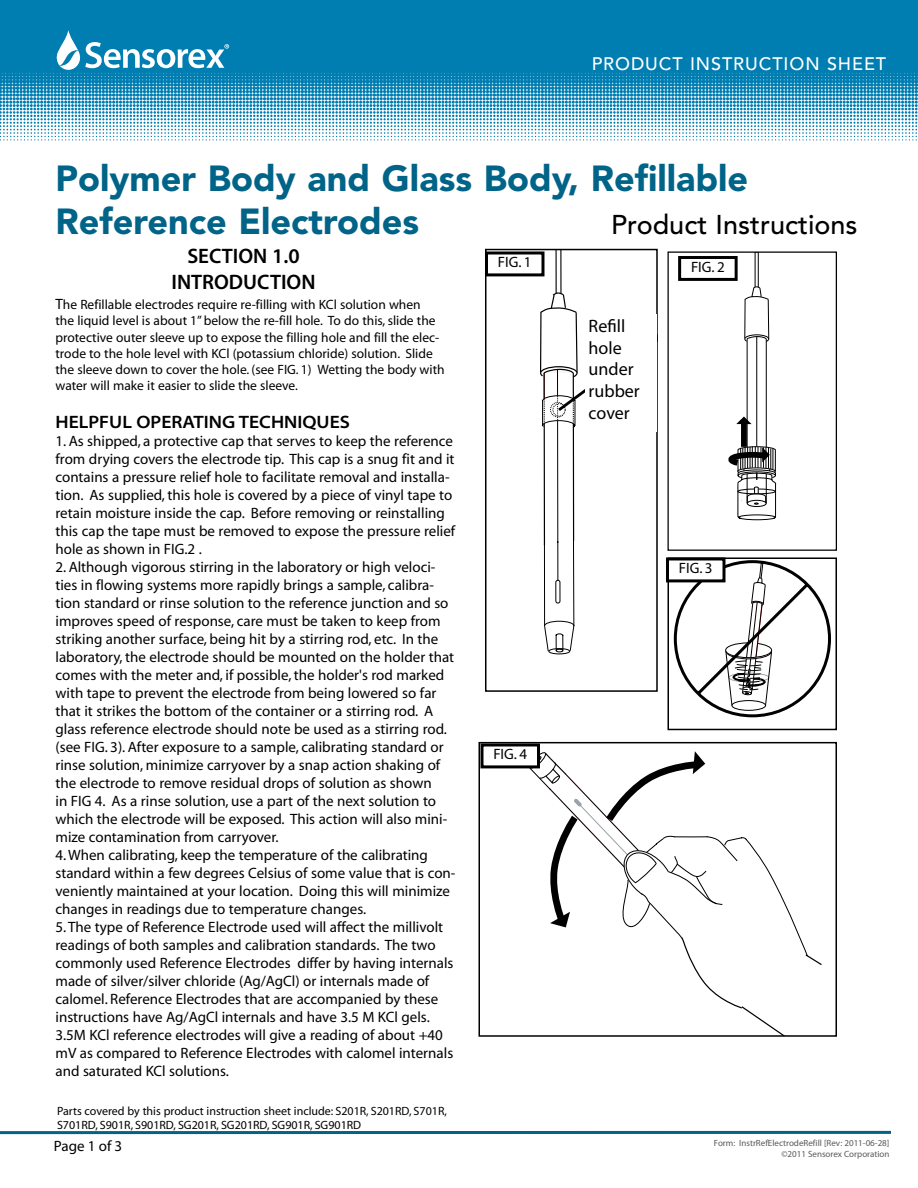
<style>
.page{position:relative;width:918px;height:1188px;background:#fff}
.page>*{position:absolute;margin:0;border:0;box-sizing:border-box;transform-origin:0 0}
.t1{font:900 36px/43.2px "Avenir LT";color:#006388}
.t2{font:500 27px "Avenir LT";color:#000}
.t3{font:600 21px/25.2px "Myriad Pro";color:#000;text-align:center}
.t4{font:18px "Myriad MM 565 700";color:#000}
.t5{font:18px/21.6px "Myriad Pro";color:#000}
.t6{font:500 18px "Avenir LT";letter-spacing:.05em;color:#fff}
.t7{font:15px/18px "Myriad MM 400 600";color:#000}
.t8{font:15px "Myriad Pro";color:#000}
.t9{font:13.5px/16.2px "Myriad MM 400 600";color:#000}
.t10{font:12px/14.4px "Myriad MM 400 600";color:#000}
.t11{font:11.25px/13.5px "Myriad MM 400 600";color:#000}
.t12{font:9px/10.8px "Myriad Pro";color:#58595b;text-align:right}
.s1{font-size:15px}
</style>
<div class="page">
<svg style="left:674px;top:560px;width:157px;height:157px"></svg>
<div style="left:668px;top:557px;width:169px;height:173px;border:2px solid #000"></div>
<svg style="left:529px;top:751px;width:293px;height:283px"></svg>
<div style="left:478px;top:742px;width:359px;height:295px;border:2px solid #000"></div>
<svg style="left:728px;top:253px;width:48px;height:268px"></svg>
<div style="left:668px;top:251px;width:169px;height:300px;border:1px solid #000"></div>
<div style="left:548px;top:648px;width:22px;height:6px;border:1px solid #000;border-radius:50%"></div>
<svg style="left:540px;top:252px;width:45px;height:401px"></svg>
<div style="left:485px;top:249px;width:173px;height:443px;border:2px solid #000"></div>
<div style="left:485px;top:251px;width:59px;height:25px;border:3px solid #000"></div>
<div style="left:680px;top:257px;width:56px;height:22px;background:#fff"></div>
<div style="left:678px;top:256px;width:60px;height:25px;border:3px solid #000"></div>
<div style="left:668px;top:559px;width:56px;height:22px;background:#fff"></div>
<div style="left:666px;top:557px;width:60px;height:25px;border:3px solid #000"></div>
<div style="left:482px;top:745px;width:56px;height:22px;background:#fff"></div>
<div style="left:480px;top:743px;width:60px;height:25px;border:3px solid #000"></div>
<svg style="left:0;top:140px;width:917px;height:1px"></svg>
<div style="left:0;top:0;width:918px;height:70px;background:#007db1"></div>
<svg style="left:0;top:30px;width:918px;height:110px"></svg>
<div style="left:585px;top:314px;width:71px;height:117px;background:#fff"></div>
<hr style="left:0;top:1131px;width:891px;height:3px;background:#006388">
<p class="t6" style="left:592px;top:54px;width:144px">Product INSTRUCT</p>
<p class="t6" style="left:784px;top:54px;width:104px">ION Sheet</p>
<h1 class="t1" style="left:56px;top:156px;width:694px">Polymer Body and Glass Body, Refillable<br>Reference Electrodes</h1>
<h2 class="t2" style="left:611px;top:209px;width:248px">Product Instructions</h2>
<h3 class="t3" style="left:171px;top:243px;width:146px">SECTION 1.0<br>INTRODUCTION</h3>
<p class="t9" style="left:55px;top:297px;width:391px"><span class="s1">T</span>he Refillable electrodes require re-filling with KCl solution when<br>the liquid level is about 1” below the re-fill hole. To do this, slide the protective outer sleeve up to expose the filling hole and fill the elec&shy;trode to the hole level with KCl (potassium chloride) solution. Slide the sleeve down to cover the hole. (see FIG. 1) Wetting the body with water will make it easier to slide the sleeve.</p>
<p class="t4" style="left:56px;top:413px;width:296px">HELPFUL OPERATING TECHNIQUES</p>
<p class="t7" style="left:56px;top:433px;width:401px">1. As shipped, a protective cap that serves to keep the reference from drying covers the electrode tip. This cap is a snug fit and it contains a pressure relief hole to facilitate removal and installa&shy;tion. As supplied, this hole is covered by a piece of vinyl tape to retain moisture inside the cap. Before removing or reinstalling this cap the tape must be removed to expose the pressure relief hole as shown in FIG.2 .</p>
<p class="t7" style="left:56px;top:559px;width:400px">2. Although vigorous stirring in the laboratory or high veloci&shy;ties in flowing systems more rapidly brings a sample, calibra&shy;tion standard or rinse solution to the reference junction and so improves speed of response, care must be taken to keep from striking another surface, being hit by a stirring rod, etc. In the laboratory, the electrode should be mounted on the holder that comes with the meter and, if possible, the holder's rod marked with tape to prevent the electrode from being lowered so far that it strikes the bottom of the container or a stirring rod. A glass reference electrode should note be used as a stirring rod. (see FIG. 3). After exposure to a sample, calibrating standard or rinse solution, minimize carryover by a snap action shaking of the electrode to remove residual drops of solution as shown<br>in FIG 4. As a rinse solution, use a part of the next solution to which the electrode will be exposed. This action will also mini&shy;mize contamination from carryover.</p>
<p class="t7" style="left:56px;top:847px;width:402px">4. When calibrating, keep the temperature of the calibrating standard within a few degrees Celsius of some value that is con&shy;veniently maintained at your location. Doing this will minimize changes in readings due to temperature changes.</p>
<p class="t7" style="left:56px;top:919px;width:400px">5. The type of Reference Electrode used will affect the millivolt readings of both samples and calibration standards. The two commonly used Reference Electrodes differ by having internals made of silver/silver chloride (Ag/AgCl) or internals made of calomel. Reference Electrodes that are accompanied by these instructions have Ag/AgCl internals and have 3.5 M KCl gels.<br>3.5M KCl reference electrodes will give a reading of about +40 mV as compared to Reference Electrodes with calomel internals and saturated KCl solutions.</p>
<p class="t10" style="left:57px;top:1104px;width:391px">Parts covered by this product instruction sheet include: S201R, S201RD, S701R,<br>S701RD, S901R, S901RD, SG201R, SG201RD, SG901R, SG901RD</p>
<p class="t7" style="left:498px;top:254px;width:35px">FIG. 1</p>
<p class="t7" style="left:691px;top:258px;width:35px">FIG. 2</p>
<p class="t5" style="left:589px;top:315px;width:53px">Refill hole under rubber cover</p>
<p class="t11" style="left:619px;top:359px;width:39px">RUBBER<br>SEAL</p>
<p class="t7" style="left:679px;top:560px;width:35px">FIG. 3</p>
<p class="t7" style="left:493px;top:746px;width:35px">FIG. 4</p>
<p class="t8" style="left:54px;top:1136px;width:70px">Page 1 of 3</p>
<p class="t12" style="left:714px;top:1138px;width:177px">Form: InstrRefElectrodeRefill [Rev: 2011-06-28] ©2011 Sensorex Corporation</p>
</div>
